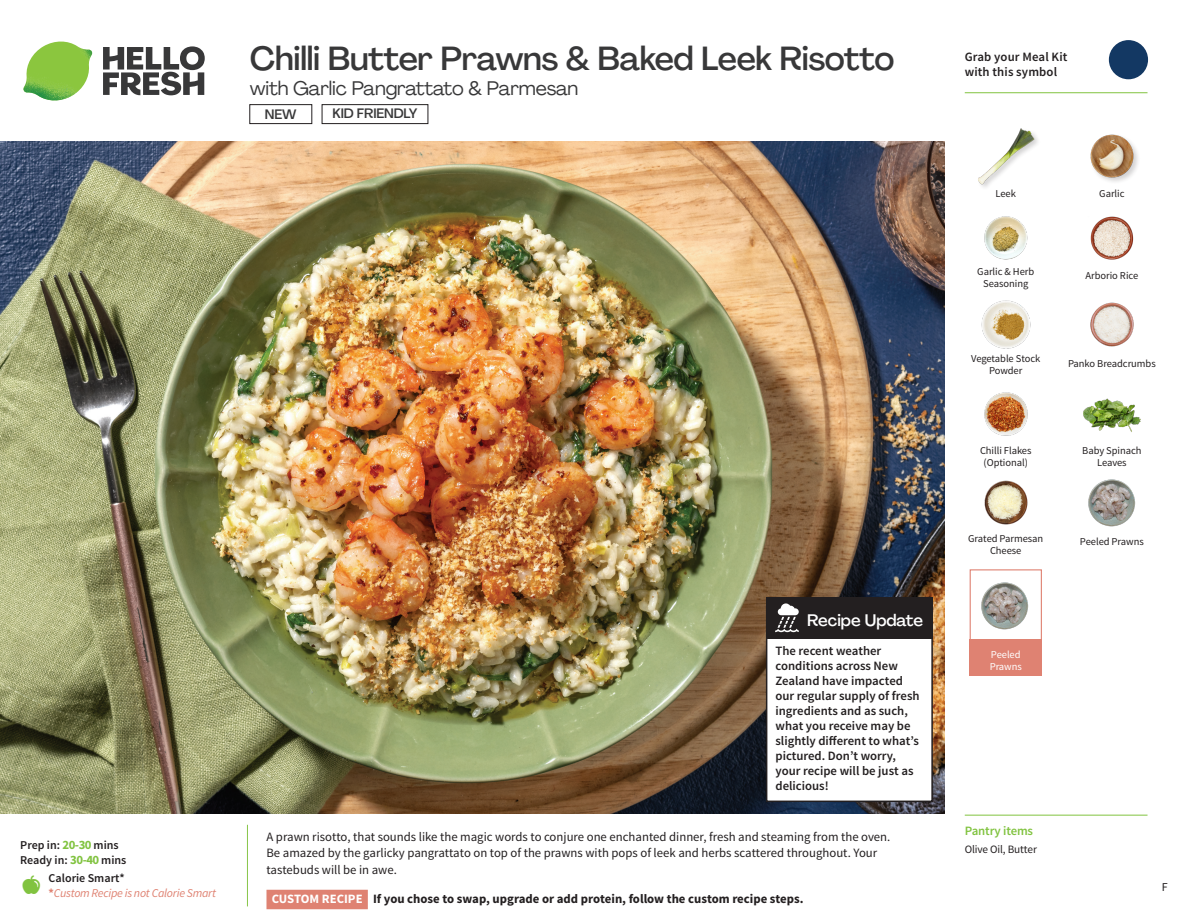
<style>
.page{position:relative;width:1188px;height:918px;background:#fff}
.page>*{position:absolute;margin:0;border:0;box-sizing:border-box;transform-origin:0 0}
._15_Titel_UK{font:500 33px "Agrandir";letter-spacing:-.01em;color:#383839}
._15_Titel_UK-2{font:19.5px "Agrandir";letter-spacing:-.01em;color:#383839}
.Steps_Text_AU{font:500 16.5px "Agrandir";color:#fff}
.t1{font:500 13.5px "Agrandir";letter-spacing:-.01em;color:#383839}
.Steps_Text_AU-2{font:600 12.75px/15px "Source Sans Pro";color:#231f20}
.Step_6_Text_AU{font:12.75px/16.5px "Source Sans Pro";color:#231f20}
.Step_6_Text_AU-2{font:700 12.75px "Source Sans Pro";color:#231f20}
._04_Headers_Front{font:600 12.75px "Source Sans Pro";letter-spacing:-.01em;color:#81c340}
._04_Intro{font:600 12px "Source Sans Pro";color:#231f20}
._04_Intro-2{font:italic 12px "Source Sans Pro";letter-spacing:-.02em;color:#df8272}
.t2{font:12px "Source Sans Pro";color:#231f20}
._05_Pantry{font:11.25px "Source Sans Pro";letter-spacing:-.01em;color:#231f20}
._18_FRONT_ingredient{font:10.5px/12px "Source Sans Pro";letter-spacing:-.005em;color:#231f20;text-align:center}
._18_FRONT_ingredient-2{font:10.5px/12px "Source Sans Pro";letter-spacing:-.005em;color:#fff}
.s1{font-weight:700;font-size:12.75px;color:#81c340}
.s2{font-weight:700;font-style:normal}
.s3{color:#fff}
</style>
<div class="page">
<svg style="left:103px;top:46px;width:102px;height:49px"></svg>
<img style="left:23px;top:42px;width:69px;height:59px">
<img style="left:0;top:142px;width:945px;height:672px">
<svg style="left:247px;top:824px;width:121px;height:86px"></svg>
<div style="left:970px;top:569px;width:72px;height:73px;border:1px solid #df8272"></div>
<div style="left:970px;top:639px;width:72px;height:37px;background:#df8272"></div>
<img style="left:981px;top:582px;width:48px;height:48px">
<div style="left:322px;top:104px;width:106px;height:20px;border:1px solid #231f20"></div>
<div style="left:250px;top:104px;width:62px;height:20px;border:1px solid #231f20"></div>
<img style="left:1090px;top:302px;width:44px;height:45px">
<img style="left:1083px;top:398px;width:58px;height:34px">
<img style="left:984px;top:392px;width:44px;height:44px">
<img style="left:984px;top:480px;width:44px;height:45px">
<img style="left:981px;top:300px;width:50px;height:49px">
<img style="left:984px;top:216px;width:44px;height:44px">
<img style="left:1090px;top:216px;width:44px;height:44px">
<img style="left:978px;top:128px;width:56px;height:57px">
<img style="left:1090px;top:134px;width:48px;height:48px">
<img style="left:1088px;top:479px;width:48px;height:48px">
<hr style="left:965px;top:815px;width:183px;height:1px;background:#81c340">
<svg style="left:1091px;top:40px;width:58px;height:54px"></svg>
<hr style="left:965px;top:92px;width:183px;height:1px;background:#81c340">
<div style="left:767px;top:606px;width:165px;height:195px;background:#fff"></div>
<div style="left:766px;top:605px;width:167px;height:197px;border:2px solid #231f20"></div>
<div style="left:766px;top:597px;width:167px;height:41px;background:#231f20"></div>
<svg style="left:775px;top:603px;width:24px;height:29px"></svg>
<p class="_15_Titel_UK" style="left:250px;top:38px;width:646px">Chilli Butter Prawns &amp; Baked Leek Risotto</p>
<p class="_15_Titel_UK-2" style="left:250px;top:76px;width:330px">with Garlic Pangrattato &amp; Parmesan</p>
<p class="t1" style="left:265px;top:106px;width:33px">NEW</p>
<p class="t1" style="left:333px;top:105px;width:86px">KID FRIENDLY</p>
<p class="_04_Intro" style="left:20px;top:837px;width:100px">Prep in: <span class="s1">20-30</span> mins</p>
<p class="_04_Intro" style="left:20px;top:852px;width:108px">Ready in: <span class="s1">30-40</span> mins</p>
<p class="_04_Intro" style="left:49px;top:870px;width:78px">Calorie Smart*</p>
<p class="_04_Intro-2" style="left:49px;top:886px;width:169px"><span class="s2">*</span>Custom Recipe is not Calorie Smart</p>
<p class="Steps_Text_AU" style="left:807px;top:610px;width:117px">Recipe Update</p>
<p class="Steps_Text_AU-2" style="left:775px;top:644px;width:146px">The recent weather conditions across New<br>Zealand have impacted our regular supply of fresh ingredients and as such, what you receive may be slightly different to what’s pictured. Don’t worry, your recipe will be just as delicious!</p>
<p class="Step_6_Text_AU" style="left:266px;top:829px;width:625px">A prawn risotto, that sounds like the magic words to conjure one enchanted dinner, fresh and steaming from the oven.<br>Be amazed by the garlicky pangrattato on top of the prawns with pops of leek and herbs scattered throughout. Your tastebuds will be in awe.</p>
<p class="Step_6_Text_AU-2" style="left:272px;top:891px;width:533px"><span class="s3">CUSTOM RECIPE</span> If you chose to swap, upgrade or add protein, follow the custom recipe steps.</p>
<p class="Steps_Text_AU-2" style="left:965px;top:50px;width:104px">Grab your Meal Kit with this symbol</p>
<p class="_18_FRONT_ingredient" style="left:996px;top:188px;width:22px">Leek</p>
<p class="_18_FRONT_ingredient" style="left:1099px;top:188px;width:27px">Garlic</p>
<p class="_18_FRONT_ingredient" style="left:977px;top:265px;width:58px">Garlic &amp; Herb<br>Seasoning</p>
<p class="_18_FRONT_ingredient" style="left:971px;top:353px;width:71px">Vegetable Stock<br>Powder</p>
<p class="_18_FRONT_ingredient" style="left:1086px;top:270px;width:54px">Arborio Rice</p>
<p class="_18_FRONT_ingredient" style="left:1068px;top:358px;width:89px">Panko Breadcrumbs</p>
<p class="_18_FRONT_ingredient" style="left:980px;top:445px;width:53px">Chilli Flakes (Optional)</p>
<p class="_18_FRONT_ingredient" style="left:1082px;top:445px;width:61px">Baby Spinach<br>Leaves</p>
<p class="_18_FRONT_ingredient" style="left:968px;top:533px;width:77px">Grated Parmesan</p>
<p class="_18_FRONT_ingredient" style="left:1080px;top:536px;width:65px">Peeled Prawns</p>
<p class="_18_FRONT_ingredient" style="left:990px;top:545px;width:33px">Cheese</p>
<p class="_18_FRONT_ingredient-2" style="left:990px;top:649px;width:34px">Peeled<br>Prawns</p>
<p class="_04_Headers_Front" style="left:965px;top:822px;width:70px">Pantry items</p>
<p class="_05_Pantry" style="left:965px;top:842px;width:74px">Olive Oil, Butter</p>
<p class="t2" style="left:1162px;top:879px;width:7px">F</p>
</div>
